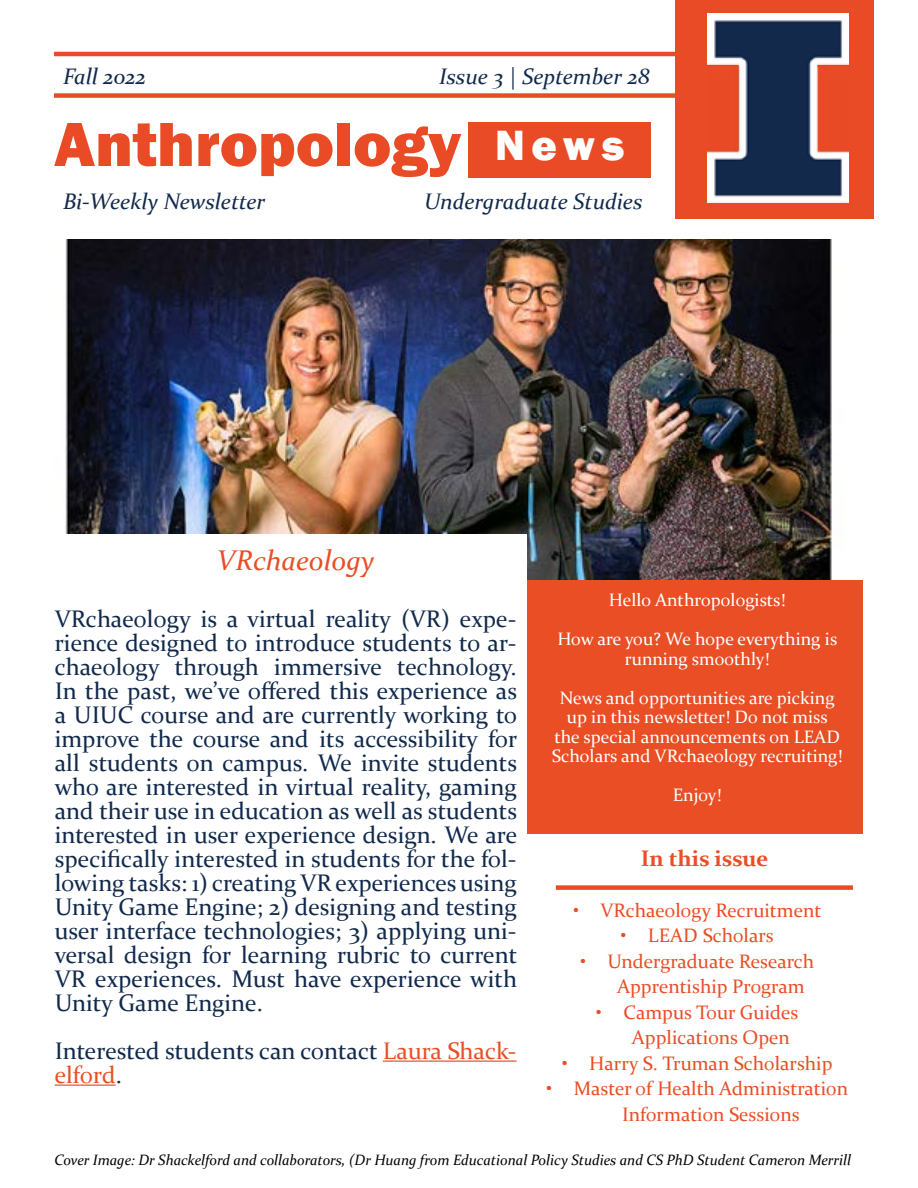
<style>
.page{position:relative;width:918px;height:1188px;background:#fff}
.page>*{position:absolute;margin:0;border:0;box-sizing:border-box;transform-origin:0 0}
.t1{font:800 64.5px "Franklin Gothic";color:#e94b26}
.t2{font:italic 28.5px "Constantia";color:#e94e25}
.t3{font:24px/24px "Constantia";color:#11294b;text-align:justify}
.t4{font:italic 22.5px "Constantia";color:#11294b}
.t5{font:700 22.5px "Constantia";color:#e94e25}
.t6{font:19.5px/25.5px "Constantia";color:#e94e25}
.t7{font:18px/39px "Constantia";color:#fff;text-align:center}
.t8{font:italic 15px "Constantia";color:#000}
.s1{font-size:43.5px;color:#fff}
.s2{color:#e75025}
</style>
<div class="page">
<hr style="left:54px;top:52px;width:810px;height:4px;background:#e94b26">
<div style="left:54px;top:93px;width:810px;height:5px;background:#e94b26"></div>
<div style="left:675px;top:0;width:199px;height:219px;background:#e94b26"></div>
<img style="left:707px;top:13px;width:142px;height:189px">
<div style="left:469px;top:122px;width:182px;height:55px;background:#e94b26"></div>
<img style="left:65px;top:239px;width:778px;height:341px">
<div style="left:527px;top:580px;width:336px;height:254px;background:#e94e25"></div>
<div style="left:55px;top:535px;width:472px;height:598px;background:#fff"></div>
<div style="left:556px;top:885px;width:297px;height:5px;background:#e94b26"></div>
<hr style="left:383px;top:1061px;width:134px;height:1px;background:#e75025">
<hr style="left:55px;top:1085px;width:61px;height:1px;background:#e75025">
<p class="t4" style="left:63px;top:61px;width:84px">Fall 2022</p>
<p class="t4" style="left:439px;top:61px;width:212px">Issue 3 | September 28</p>
<h1 class="t1" style="left:54px;top:103px;width:572px">Anthropology <span class="s1">News</span></h1>
<p class="t4" style="left:63px;top:187px;width:204px">Bi-Weekly Newsletter</p>
<p class="t4" style="left:424px;top:187px;width:220px">Undergraduate Studies</p>
<p class="t2" style="left:216px;top:541px;width:160px">VRchaeology</p>
<p class="t3" style="left:55px;top:606px;width:464px">VRchaeology is a virtual reality (VR) expe&shy;rience designed to introduce students to ar&shy;chaeology through immersive technology.<br>In the past, we’ve offered this experience as a UIUC course and are currently working to improve the course and its accessibility for all students on campus. We invite students who are interested in virtual reality, gaming and their use in education as well as students interested in user experience design. We are specifically interested in students for the fol&shy;lowing tasks: 1) creating VR experiences using Unity Game Engine; 2) designing and testing user interface technologies; 3) applying uni&shy;versal design for learning rubric to current VR experiences. Must have experience with Unity Game Engine.</p>
<p class="t3" style="left:55px;top:1038px;width:463px">Interested students can contact <span class="s2">Laura Shack&shy;elford</span>.</p>
<p class="t7" style="left:557px;top:580px;width:281px">Hello Anthropologists!<br>How are you? We hope everything is</p>
<p class="t7" style="left:560px;top:638px;width:276px">running smoothly!<br>News and opportunities are picking</p>
<p class="t7" style="left:552px;top:706px;width:292px;line-height:19.5px">up in this newsletter! Do not miss the special announcements on LEAD<br>Scholars and VRchaeology recruiting!</p>
<p class="t7" style="left:673px;top:775px;width:50px">Enjoy!</p>
<p class="t5" style="left:641px;top:843px;width:130px">In this issue</p>
<p class="t6" style="left:574px;top:897px;width:249px">• VRchaeology Recruitment</p>
<p class="t6" style="left:621px;top:922px;width:154px">• LEAD Scholars</p>
<p class="t6" style="left:617px;top:948px;width:199px;text-indent:-37px">• Undergraduate Research<br>Apprentiship Program</p>
<p class="t6" style="left:632px;top:999px;width:168px;text-indent:-35px">• Campus Tour Guides<br>Applications Open</p>
<p class="t6" style="left:562px;top:1050px;width:272px">• Harry S. Truman Scholarship</p>
<p class="t6" style="left:622px;top:1075px;width:227px;text-indent:-76px">• Master of Health Administration<br>Information Sessions</p>
<p class="t8" style="left:54px;top:1150px;width:798px">Cover Image: Dr Shackelford and collaborators, (Dr Huang from Educational Policy Studies and CS PhD Student Cameron Merrill</p>
</div>
